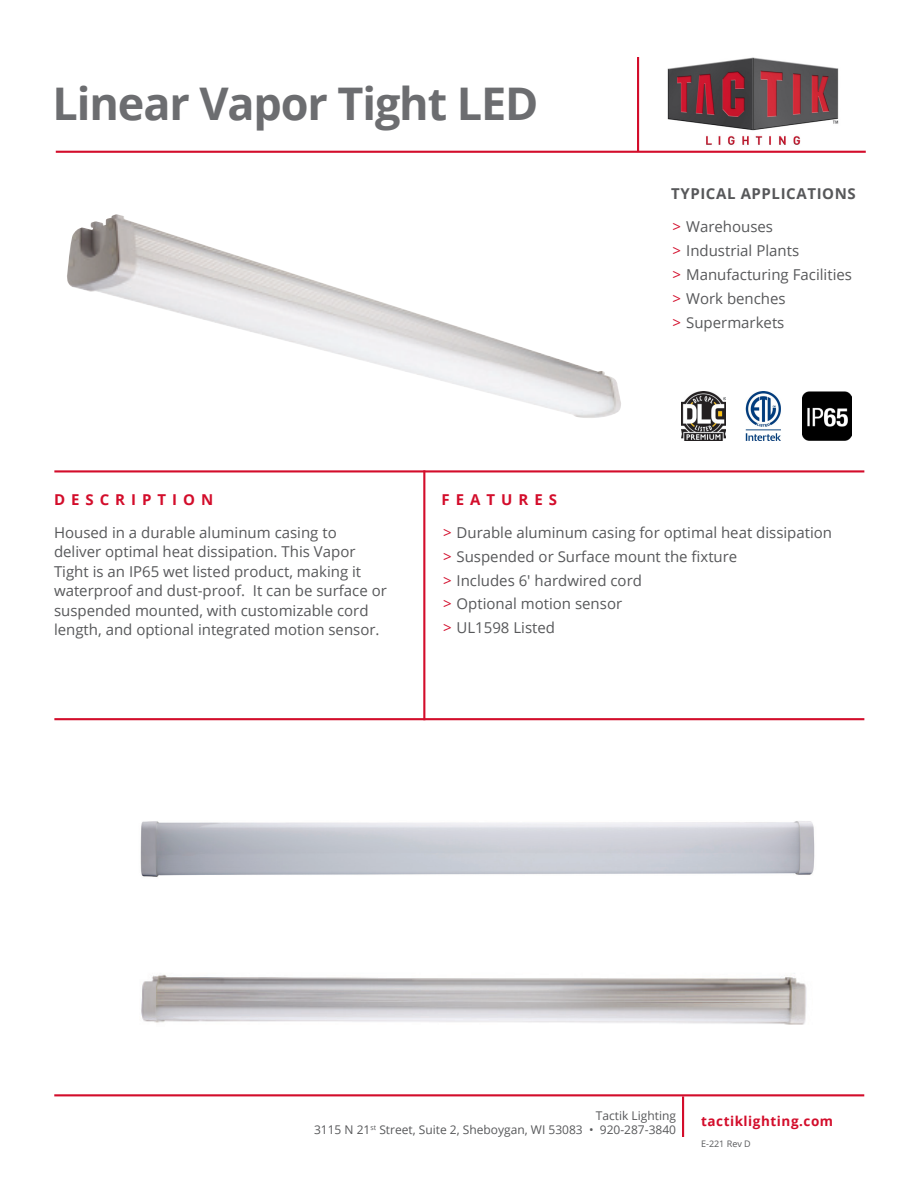
<style>
.page{position:relative;width:918px;height:1188px;background:#fff}
.page>*{position:absolute;margin:0;border:0;box-sizing:border-box;transform-origin:0 0}
.Page_Header{font:700 45px "Open Sans";letter-spacing:-.025em;color:#6c6d70}
.Description{font:15px/19.5px "Open Sans";color:#57585a}
.Sub_Header_Red{font:700 15px "Open Sans";letter-spacing:.4em;color:#d30d2b}
.Sub_Header_Red-2{font:700 15px "Open Sans";letter-spacing:.04em;color:#57585a}
.Footer_Website{font:700 13.5px "Open Sans";letter-spacing:.04em;color:#d30d2b}
.Footer_Address{font:12px "Open Sans";color:#57585a}
.REV{font:9px "Open Sans";color:#57585a}
.s1{color:#d30d2b}
</style>
<div class="page">
<hr style="left:56px;top:151px;width:810px;height:2px;background:#d30d2b">
<hr style="left:54px;top:1094px;width:810px;height:2px;background:#d30d2b">
<hr style="left:682px;top:1096px;width:2px;height:41px;background:#d30d2b">
<img style="left:667px;top:57px;width:172px;height:88px">
<hr style="left:637px;top:57px;width:2px;height:95px;background:#d30d2b">
<hr style="left:54px;top:470px;width:810px;height:2px;background:#d30d2b">
<hr style="left:54px;top:718px;width:810px;height:2px;background:#d30d2b">
<hr style="left:423px;top:470px;width:2px;height:250px;background:#d30d2b">
<img style="left:67px;top:214px;width:554px;height:204px">
<img style="left:745px;top:392px;width:36px;height:49px">
<img style="left:802px;top:392px;width:49px;height:49px">
<img style="left:682px;top:392px;width:44px;height:49px">
<img style="left:140px;top:821px;width:675px;height:56px">
<img style="left:141px;top:973px;width:666px;height:52px">
<p class="Page_Header" style="left:53px;top:71px;width:487px">Linear Vapor Tight LED</p>
<p class="Sub_Header_Red-2" style="left:671px;top:183px;width:186px">TYPICAL APPLICATIONS</p>
<p class="Description" style="left:673px;top:217px;width:102px"><span class="s1">&gt;</span> Warehouses</p>
<p class="Description" style="left:673px;top:241px;width:128px"><span class="s1">&gt;</span> Industrial Plants</p>
<p class="Description" style="left:673px;top:264px;width:181px"><span class="s1">&gt;</span> Manufacturing Facilities</p>
<p class="Description" style="left:673px;top:288px;width:115px"><span class="s1">&gt;</span> Work benches</p>
<p class="Description" style="left:673px;top:312px;width:113px"><span class="s1">&gt;</span> Supermarkets</p>
<p class="Sub_Header_Red" style="left:54px;top:489px;width:161px">DESCRIPTION</p>
<p class="Description" style="left:54px;top:522px;width:334px">Housed in a durable aluminum casing to deliver optimal heat dissipation. This Vapor Tight is an IP65 wet listed product, making it waterproof and dust-proof. It can be surface or suspended mounted, with customizable cord length, and optional integrated motion sensor.</p>
<p class="Sub_Header_Red" style="left:442px;top:489px;width:117px">FEATURES</p>
<p class="Description" style="left:443px;top:522px;width:391px"><span class="s1">&gt;</span> Durable aluminum casing for optimal heat dissipation</p>
<p class="Description" style="left:443px;top:546px;width:296px"><span class="s1">&gt;</span> Suspended or Surface mount the fixture</p>
<p class="Description" style="left:443px;top:570px;width:200px"><span class="s1">&gt;</span> Includes 6' hardwired cord</p>
<p class="Description" style="left:443px;top:594px;width:181px"><span class="s1">&gt;</span> Optional motion sensor</p>
<p class="Description" style="left:443px;top:618px;width:114px"><span class="s1">&gt;</span> UL1598 Listed</p>
<p class="Footer_Address" style="left:596px;top:1107px;width:82px">Tactik Lighting</p>
<p class="Footer_Address" style="left:314px;top:1121px;width:364px">3115 N 21<sup>st</sup> Street, Suite 2, Sheboygan, WI 53083 • 920-287-3840</p>
<p class="Footer_Website" style="left:701px;top:1112px;width:134px">tactiklighting.com</p>
<p class="REV" style="left:701px;top:1137px;width:51px">E-221 Rev D</p>
</div>
